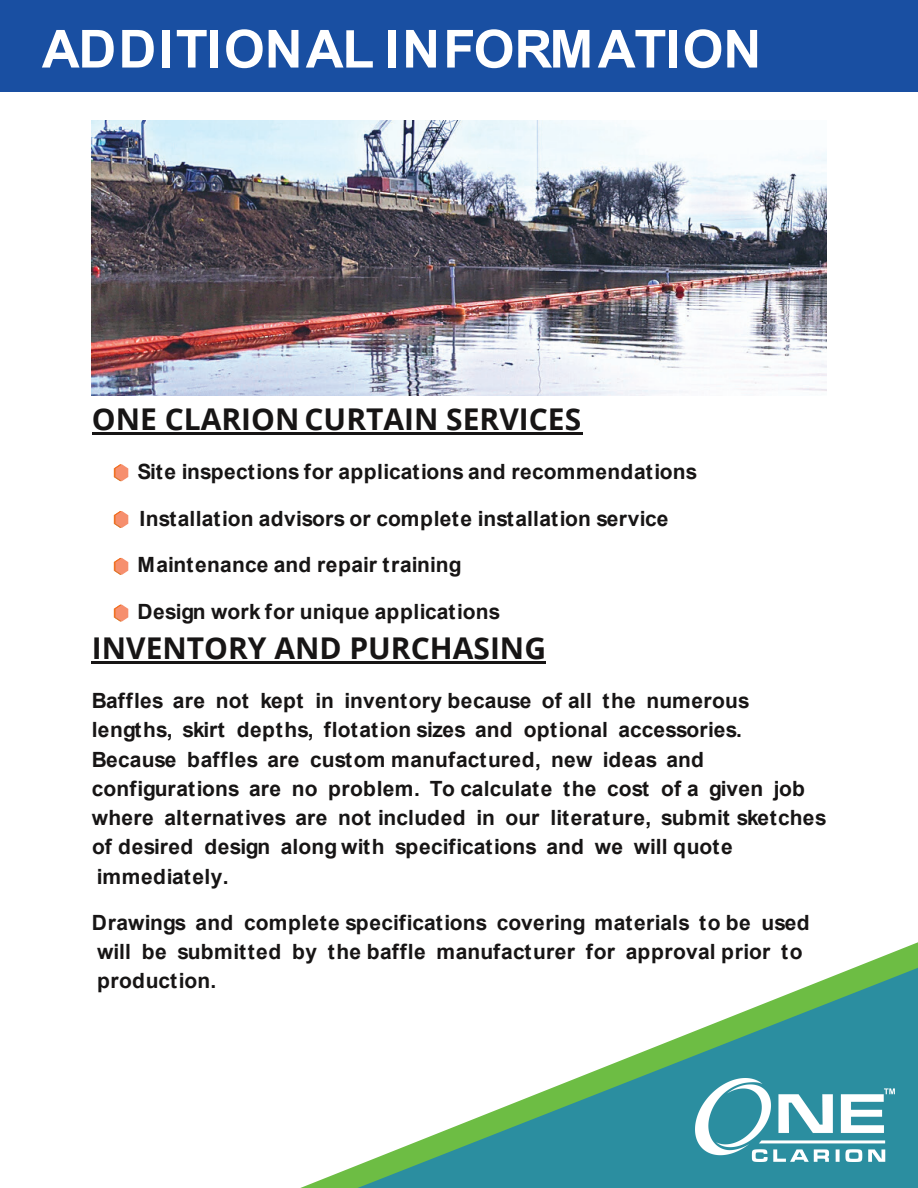
<style>
.page{position:relative;width:918px;height:1188px;background:#fff}
.page>*{position:absolute;margin:0;border:0;box-sizing:border-box;transform-origin:0 0}
.t1{font:700 52.5px "Arial";color:#fff}
.t2{font:700 30px "Open Sans";color:#171515}
.t3{font:700 21px/29.2px "Arial";letter-spacing:.01em;color:#171515}
</style>
<div class="page">
<svg style="left:300px;top:942px;width:618px;height:246px"></svg>
<svg style="left:358px;top:968px;width:560px;height:220px"></svg>
<div style="left:0;top:0;width:918px;height:91px;background:#194fa2"></div>
<hr style="left:92px;top:661px;width:454px;height:3px;background:#171515">
<hr style="left:92px;top:433px;width:491px;height:2px;background:#171515">
<svg style="left:114px;top:464px;width:14px;height:17px"></svg>
<svg style="left:114px;top:511px;width:14px;height:17px"></svg>
<svg style="left:114px;top:558px;width:14px;height:17px"></svg>
<svg style="left:114px;top:605px;width:14px;height:17px"></svg>
<img style="left:92px;top:120px;width:735px;height:276px">
<img style="left:695px;top:1079px;width:200px;height:83px">
<h1 class="t1" style="left:42px;top:12px;width:721px">ADDITIONAL INFORMATION</h1>
<h2 class="t2" style="left:92px;top:398px;width:491px">ONE CLARION CURTAIN SERVICES</h2>
<p class="t3" style="left:137px;top:457px;width:562px">Site inspections for applications and recommendations</p>
<p class="t3" style="left:140px;top:504px;width:531px">Installation advisors or complete installation service</p>
<p class="t3" style="left:137px;top:550px;width:326px">Maintenance and repair training</p>
<p class="t3" style="left:137px;top:597px;width:365px">Design work for unique applications</p>
<h2 class="t2" style="left:92px;top:627px;width:456px">INVENTORY AND PURCHASING</h2>
<p class="t3" style="left:92px;top:686px;width:736px">Baffles are not kept in inventory because of all the numerous lengths, skirt depths, flotation sizes and optional accessories.<br>Because baffles are custom manufactured, new ideas and configurations are no problem. To calculate the cost of a given job where alternatives are not included in our literature, submit sketches of desired design along with specifications and we will quote immediately.</p>
<p class="t3" style="left:92px;top:908px;width:719px">Drawings and complete specifications covering materials to be used will be submitted by the baffle manufacturer for approval prior to production.</p>
</div>
